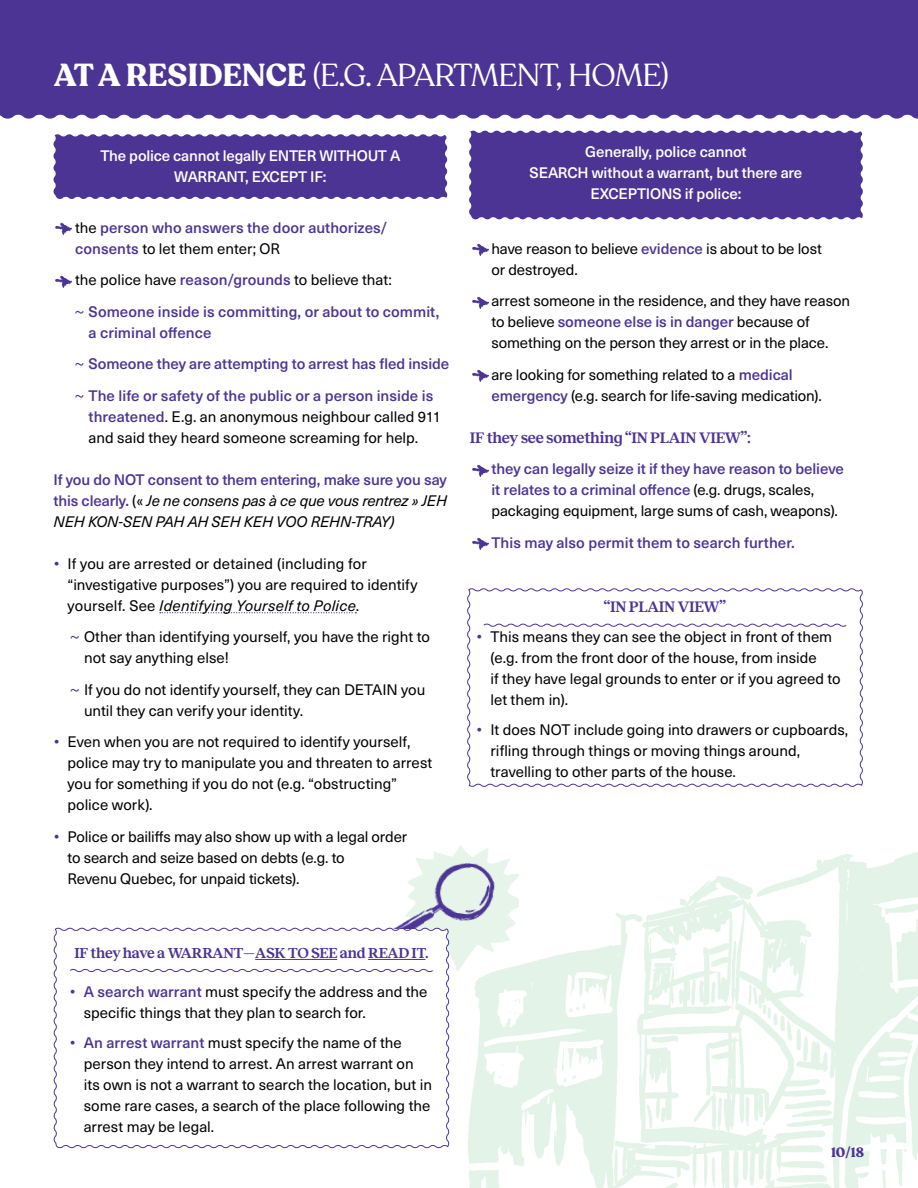
<style>
.page{position:relative;width:918px;height:1188px;background:#fff}
.page>*{position:absolute;margin:0;border:0;box-sizing:border-box;transform-origin:0 0}
.Supratitle{font:31.5px "Recoleta";letter-spacing:-.02em;color:#fff}
.Highlight_substyle{font:600 15.75px "Reckless";letter-spacing:-.015em;color:#4c3494}
.Highlight{font:600 15.75px "Reckless";letter-spacing:-.015em;color:#4c3494}
.Arrows{font:15px/21px "Neue Haas Unica W1 G";color:#000}
.Arrows-2{font:500 15px/21px "Neue Haas Unica W1 G";color:#4c3494}
.Table_Content{font:italic 15px/21px "Neue Haas Unica W1 G";letter-spacing:-.01em;color:#000;text-align:justify}
.Table_Content-2{font:500 15px/21px "Neue Haas Unica W1 G";letter-spacing:-.01em;color:#fff;text-align:center}
.Highlight_substyle-2{font:500 15px/21px "Neue Haas Unica W1 G";letter-spacing:-.015em;color:#fff;text-align:center}
.Highlight-2{font:600 15px "Reckless";letter-spacing:-.015em;color:#4c3494}
.t1{font:700 13.5px "Recoleta";color:#4c3494}
.s1{font-weight:700}
.s2{font-weight:400;color:#000}
.s3{font-weight:500;color:#4c3494}
.s4{font-weight:400}
.s5{color:#4c3494}
.s6{font-weight:500;font-style:normal;color:#4c3494}
.s7{font-style:normal}
.s8{font-style:italic}
</style>
<div class="page">
<div style="left:0;top:0;width:918px;height:119px;background:#4c3494"></div>
<img style="left:397px;top:845px;width:66px;height:116px">
<img style="left:463px;top:848px;width:455px;height:340px">
<svg style="left:53px;top:927px;width:397px;height:222px"></svg>
<svg style="left:69px;top:968px;width:365px;height:5px"></svg>
<div style="left:53px;top:134px;width:395px;height:65px;background:#4c3494"></div>
<img style="left:55px;top:222px;width:17px;height:13px">
<img style="left:55px;top:275px;width:17px;height:13px">
<svg style="left:160px;top:612px;width:196px;height:1px"></svg>
<img style="left:472px;top:243px;width:17px;height:13px">
<img style="left:472px;top:296px;width:17px;height:13px">
<img style="left:472px;top:369px;width:17px;height:13px">
<img style="left:472px;top:464px;width:17px;height:13px">
<img style="left:472px;top:537px;width:17px;height:13px">
<svg style="left:467px;top:588px;width:396px;height:199px"></svg>
<div style="left:469px;top:130px;width:394px;height:90px;background:#4c3494"></div>
<svg style="left:483px;top:623px;width:364px;height:5px"></svg>
<p class="Supratitle" style="left:54px;top:55px;width:616px"><span class="s1">AT A RESIDENCE</span> (E.G. APARTMENT, HOME)</p>
<p class="Highlight_substyle-2" style="left:100px;top:144px;width:301px">The police cannot legally ENTER WITHOUT A<br>WARRANT, EXCEPT IF:</p>
<p class="Arrows-2" style="left:75px;top:216px;width:314px"><span class="s2">the</span> person who answers the door authorizes/ consents <span class="s2">to let them enter; OR</span></p>
<p class="Arrows" style="left:75px;top:268px;width:318px">the police have <span class="s3">reason/grounds</span> to believe that:</p>
<p class="Arrows-2" style="left:89px;top:300px;width:352px;text-indent:-14px"><span class="s4">~</span> Someone inside is committing, or about to commit, a criminal offence</p>
<p class="Arrows-2" style="left:75px;top:352px;width:376px"><span class="s4">~</span> Someone they are attempting to arrest has fled inside</p>
<p class="Arrows" style="left:89px;top:384px;width:354px;text-indent:-14px"><span class="s5">~</span> <span class="s3">The life or safety of the public or a person inside is threatened</span>. E.g. an anonymous neighbour called 911 and said they heard someone screaming for help.</p>
<p class="Table_Content" style="left:54px;top:468px;width:395px"><span class="s6">If you do NOT consent to them entering, make sure you say this clearly.</span> <span class="s7">(«</span> Je ne consens pas à ce que vous rentrez » JEH NEH KON-SEN PAH AH SEH KEH VOO REHN-TRAY)</p>
<p class="Arrows" style="left:68px;top:552px;width:352px;text-indent:-14px"><span class="s3">•</span> If you are arrested or detained (including for “investigative purposes”) you are required to identify yourself. See <span class="s8">Identifying Yourself to Police</span>.</p>
<p class="Arrows" style="left:84px;top:625px;width:347px;text-indent:-14px"><span class="s5">~</span> Other than identifying yourself, you have the right to not say anything else!</p>
<p class="Arrows" style="left:84px;top:678px;width:343px;text-indent:-14px"><span class="s5">~</span> If you do not identify yourself, they can DETAIN you until they can verify your identity.</p>
<p class="Arrows" style="left:68px;top:730px;width:366px;text-indent:-14px"><span class="s3">•</span> Even when you are not required to identify yourself, police may try to manipulate you and threaten to arrest you for something if you do not (e.g. “obstructing” police work).</p>
<p class="Arrows" style="left:68px;top:825px;width:341px;text-indent:-14px"><span class="s3">•</span> Police or bailiffs may also show up with a legal order to search and seize based on debts (e.g. to<br>Revenu Quebec, for unpaid tickets).</p>
<p class="Table_Content-2" style="left:530px;top:141px;width:274px">Generally, police cannot<br>SEARCH without a warrant, but there are<br>EXCEPTIONS if police:</p>
<p class="Arrows" style="left:491px;top:237px;width:332px">have reason to believe <span class="s3">evidence</span> is about to be lost or destroyed.</p>
<p class="Arrows" style="left:491px;top:289px;width:360px">arrest someone in the residence, and they have reason to believe <span class="s3">someone else is in danger</span> because of something on the person they arrest or in the place.</p>
<p class="Arrows" style="left:491px;top:363px;width:332px">are looking for something related to a <span class="s3">medical emergency</span> (e.g. search for life-saving medication).</p>
<p class="Highlight_substyle" style="left:470px;top:426px;width:282px">IF they see something “IN PLAIN VIEW”:</p>
<p class="Arrows-2" style="left:491px;top:457px;width:354px">they can legally seize it if they have reason to believe it relates to a criminal offence <span class="s2">(e.g. drugs, scales, packaging equipment, large sums of cash, weapons).</span></p>
<p class="Arrows-2" style="left:491px;top:531px;width:305px">This may also permit them to search further.</p>
<p class="Highlight" style="left:604px;top:595px;width:124px">“IN PLAIN VIEW”</p>
<p class="Arrows" style="left:490px;top:625px;width:352px;text-indent:-14px"><span class="s3">•</span> This means they can see the object in front of them (e.g. from the front door of the house, from inside<br>if they have legal grounds to enter or if you agreed to let them in).</p>
<p class="Arrows" style="left:490px;top:718px;width:359px;text-indent:-14px"><span class="s3">•</span> It does NOT include going into drawers or cupboards, rifling through things or moving things around, travelling to other parts of the house.</p>
<p class="Highlight-2" style="left:75px;top:942px;width:355px">IF they have a WARRANT— ASK TO SEE and READ IT.</p>
<p class="Arrows" style="left:84px;top:980px;width:345px;text-indent:-14px"><span class="s3">• A search warrant</span> must specify the address and the specific things that they plan to search for.</p>
<p class="Arrows" style="left:84px;top:1031px;width:350px;text-indent:-14px"><span class="s3">• An arrest warrant</span> must specify the name of the person they intend to arrest. An arrest warrant on its own is not a warrant to search the location, but in some rare cases, a search of the place following the arrest may be legal.</p>
<p class="t1" style="left:831px;top:1143px;width:34px">10/18</p>
</div>
